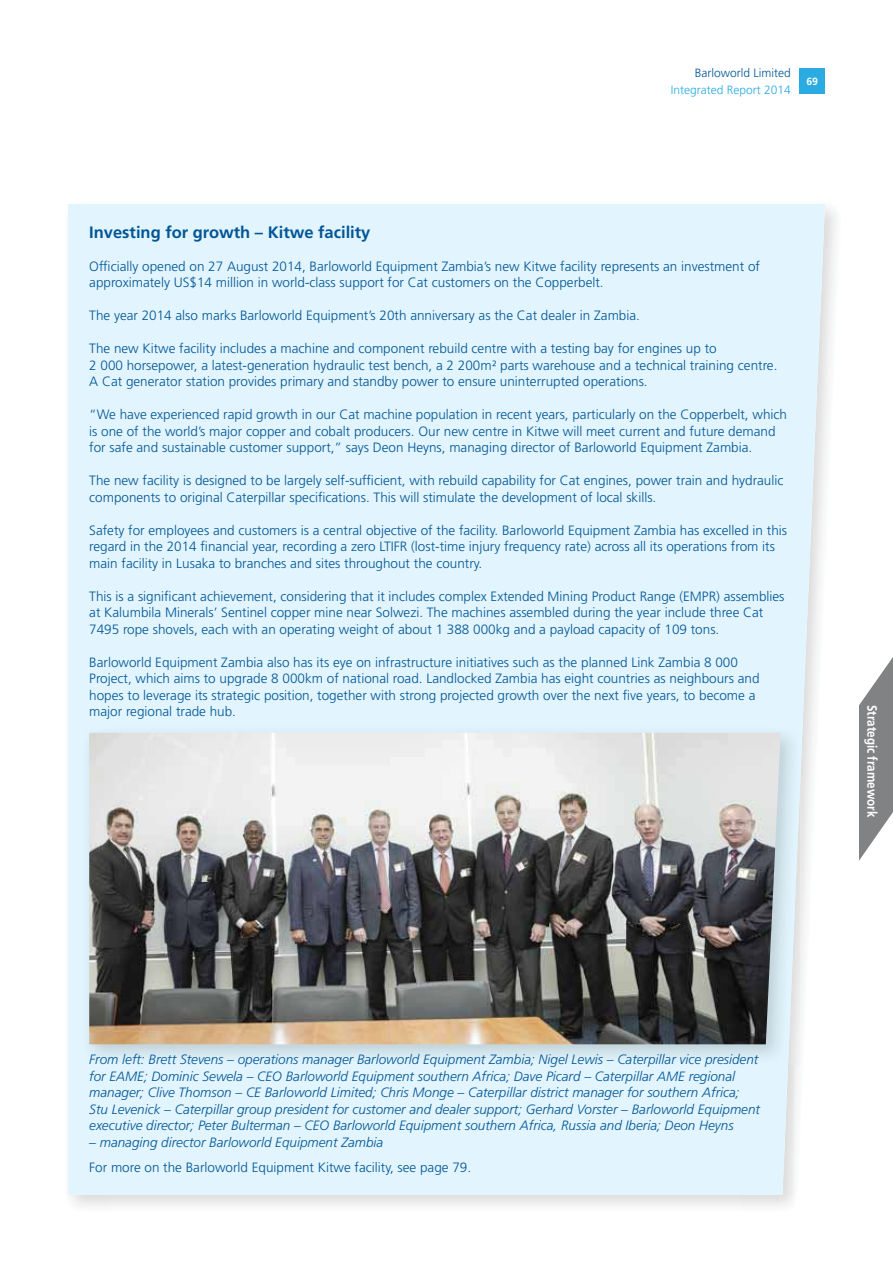
<style>
.page{position:relative;width:893px;height:1263px;background:#fff}
.page>*{position:absolute;margin:0;border:0;box-sizing:border-box;transform-origin:0 0}
.t1{font:700 16.5px "Frutiger LT Std";color:#005696}
.t2{font:300 13.5px/16.5px "Frutiger LT Std";color:#005696}
.t3{font:italic 300 13.5px/16.5px "Frutiger LT Std";color:#005696}
.t4{font:700 13.5px "Frutiger LT Std";color:#fff;scale:.86 1}
.t5{font:300 12px "Frutiger LT Std";color:#2aabe2}
.t6{font:300 12px "Frutiger LT Std";color:#005696}
.t7{font:700 10.5px "Frutiger LT Std";color:#fff}
</style>
<div class="page">
<div style="left:68px;top:204px;width:757px;height:991px;background:#e2f4fd"></div>
<img style="left:81px;top:725px;width:720px;height:340px">
<img style="left:89px;top:733px;width:692px;height:311px">
<svg style="left:859px;top:657px;width:34px;height:204px"></svg>
<div style="left:799px;top:68px;width:26px;height:26px;background:#2aabe2"></div>
<p class="t6" style="left:695px;top:68px;width:97px">Barloworld Limited</p>
<p class="t5" style="left:671px;top:84px;width:122px">Integrated Report 2014</p>
<p class="t7" style="left:806px;top:77px;width:13px">69</p>
<p class="t1" style="left:89px;top:225px;width:283px">Investing for growth – Kitwe facility</p>
<p class="t2" style="left:89px;top:259px;width:672px">Officially opened on 27 August 2014, Barloworld Equipment Zambia’s new Kitwe facility represents an investment of approximately US$14 million in world-class support for Cat customers on the Copperbelt.</p>
<p class="t2" style="left:89px;top:308px;width:552px">The year 2014 also marks Barloworld Equipment’s 20th anniversary as the Cat dealer in Zambia.</p>
<p class="t2" style="left:89px;top:341px;width:690px">The new Kitwe facility includes a machine and component rebuild centre with a testing bay for engines up to<br>2 000 horsepower, a latest-generation hydraulic test bench, a 2 200m² parts warehouse and a technical training centre.<br>A Cat generator station provides primary and standby power to ensure uninterrupted operations.</p>
<p class="t2" style="left:89px;top:407px;width:699px">“We have experienced rapid growth in our Cat machine population in recent years, particularly on the Copperbelt, which is one of the world’s major copper and cobalt producers. Our new centre in Kitwe will meet current and future demand for safe and sustainable customer support,” says Deon Heyns, managing director of Barloworld Equipment Zambia.</p>
<p class="t2" style="left:89px;top:473px;width:696px">The new facility is designed to be largely self-sufficient, with rebuild capability for Cat engines, power train and hydraulic components to original Caterpillar specifications. This will stimulate the development of local skills.</p>
<p class="t2" style="left:89px;top:522px;width:699px">Safety for employees and customers is a central objective of the facility. Barloworld Equipment Zambia has excelled in this regard in the 2014 financial year, recording a zero LTIFR (lost-time injury frequency rate) across all its operations from its main facility in Lusaka to branches and sites throughout the country.</p>
<p class="t2" style="left:89px;top:588px;width:697px">This is a significant achievement, considering that it includes complex Extended Mining Product Range (EMPR) assemblies at Kalumbila Minerals’ Sentinel copper mine near Solwezi. The machines assembled during the year include three Cat<br>7495 rope shovels, each with an operating weight of about 1 388 000kg and a payload capacity of 109 tons.</p>
<p class="t2" style="left:89px;top:654px;width:672px">Barloworld Equipment Zambia also has its eye on infrastructure initiatives such as the planned Link Zambia 8 000<br>Project, which aims to upgrade 8 000km of national road. Landlocked Zambia has eight countries as neighbours and hopes to leverage its strategic position, together with strong projected growth over the next five years, to become a major regional trade hub.</p>
<p class="t4" style="left:878px;top:705px;width:132px;rotate:90deg">Strategic framework</p>
<p class="t3" style="left:89px;top:1052px;width:672px">From left: Brett Stevens – operations manager Barloworld Equipment Zambia; Nigel Lewis – Caterpillar vice president for EAME; Dominic Sewela – CEO Barloworld Equipment southern Africa; Dave Picard – Caterpillar AME regional manager; Clive Thomson – CE Barloworld Limited; Chris Monge – Caterpillar district manager for southern Africa; Stu Levenick – Caterpillar group president for customer and dealer support; Gerhard Vorster – Barloworld Equipment executive director; Peter Bulterman – CEO Barloworld Equipment southern Africa, Russia and Iberia; Deon Heyns</p>
<p class="t3" style="left:89px;top:1135px;width:296px">– managing director Barloworld Equipment Zambia</p>
<p class="t2" style="left:89px;top:1160px;width:383px">For more on the Barloworld Equipment Kitwe facility, see page 79.</p>
</div>
